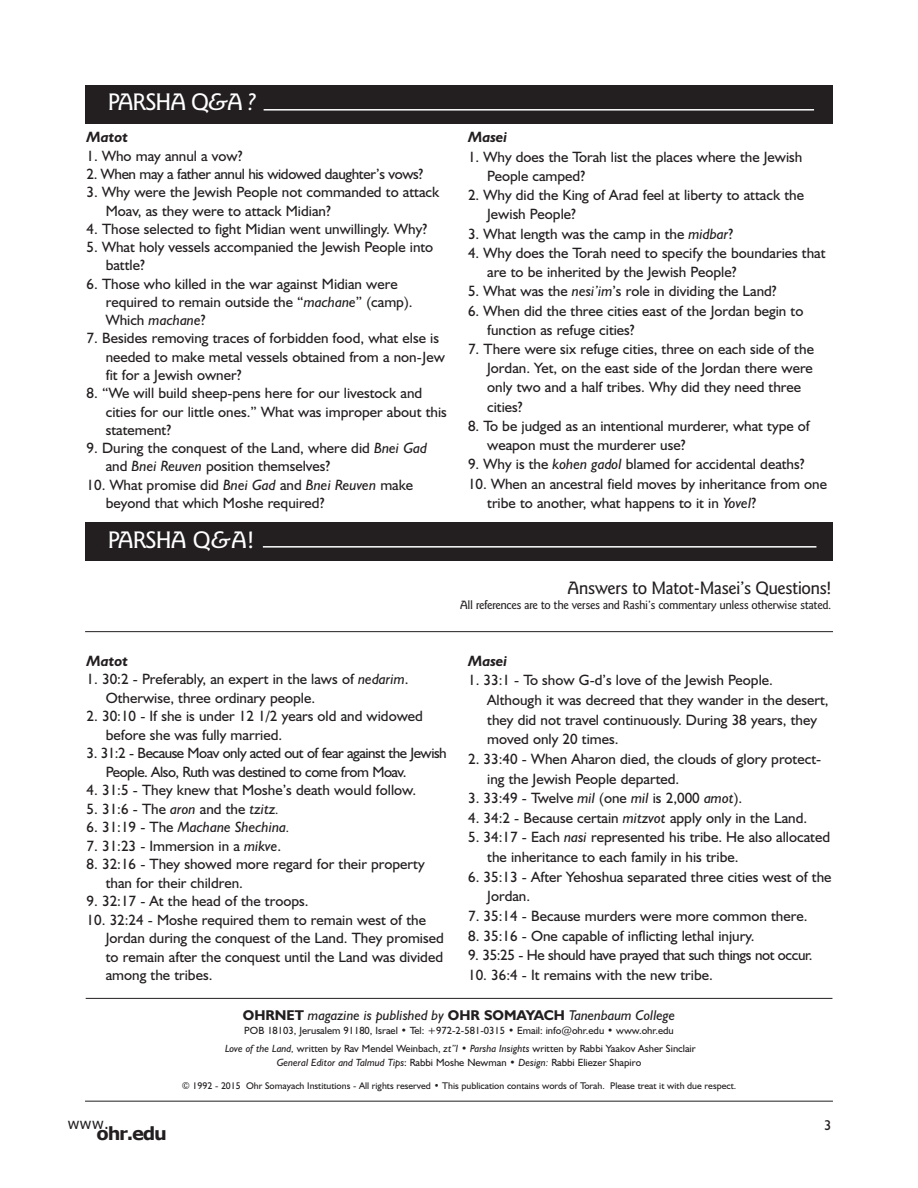
<style>
.page{position:relative;width:918px;height:1188px;background:#fff}
.page>*{position:absolute;margin:0;border:0;box-sizing:border-box;transform-origin:0 0}
.t1{font:500 24px "Goudy Sans IT Cby BT";letter-spacing:-.055em;color:#fff}
.t2{font:500 18px "Goudy Sans IT Cby BT";letter-spacing:-.04em;color:#231f20}
.t3{font:700 18px "Verdana";letter-spacing:-.07em;color:#231f20}
.t4{font:15px/18.3px "Humanist 521 BT";color:#231f20}
.t5{font:15px "Humanist 521 BT";letter-spacing:-.025em;color:#231f20}
.t6{font:15px/18.5px "Humanist 521 BT";letter-spacing:-.03em;color:#231f20}
.t7{font:italic 15px "Humanist 521 BT";color:#231f20}
.t8{font:italic 700 15px "Humanist 521 BT";color:#231f20}
.t9{font:15px "Verdana";color:#231f20}
.t10{font:italic 14.25px "Humanist 521 BT";color:#231f20}
.t11{font:14.25px "Humanist 521 BT";color:#231f20}
.t12{font:500 12px "Goudy Sans IT Cby BT";letter-spacing:-.035em;color:#231f20}
.t13{font:10.5px/18px "Humanist 521 BT";color:#231f20;text-align:center}
.t14{font:9.75px "Humanist 521 BT";color:#231f20}
.s1{font-style:italic}
.s2{font-style:normal}
.s3{font-weight:700;font-style:normal}
</style>
<div class="page">
<hr style="left:85px;top:1101px;width:748px;height:1px;background:#231f20">
<div style="left:85px;top:85px;width:748px;height:38px;background:#231f20"></div>
<div style="left:85px;top:522px;width:748px;height:39px;background:#231f20"></div>
<hr style="left:264px;top:109px;width:550px;height:2px;background:#fff">
<hr style="left:263px;top:546px;width:553px;height:2px;background:#fff">
<hr style="left:85px;top:631px;width:748px;height:1px;background:#231f20">
<hr style="left:86px;top:998px;width:746px;height:1px;background:#231f20">
<h1 class="t1" style="left:108px;top:88px;width:150px">PARSHA Q<span class="s1">&amp;</span>A <span class="s1">?</span></h1>
<p class="t8" style="left:87px;top:128px;width:43px">Matot</p>
<p class="t4" style="left:87px;top:146px;width:157px">1. Who may annul a vow?</p>
<p class="t5" style="left:87px;top:165px;width:338px">2. When may a father annul his widowed daughter’s vows?</p>
<p class="t4" style="left:106px;top:183px;width:335px;text-indent:-19px">3. Why were the Jewish People not commanded to attack<br>Moav, as they were to attack Midian?</p>
<p class="t4" style="left:87px;top:219px;width:342px">4. Those selected to fight Midian went unwillingly. Why?</p>
<p class="t4" style="left:106px;top:238px;width:329px;text-indent:-19px">5. What holy vessels accompanied the Jewish People into battle?</p>
<p class="t4" style="left:106px;top:274px;width:308px;text-indent:-19px">6. Those who killed in the war against Midian were required to remain outside the “<span class="s1">machane</span>” (camp).<br>Which <span class="s1">machane</span>?</p>
<p class="t4" style="left:106px;top:329px;width:341px;text-indent:-19px">7. Besides removing traces of forbidden food, what else is needed to make metal vessels obtained from a non-Jew fit for a Jewish owner?</p>
<p class="t4" style="left:106px;top:384px;width:343px;text-indent:-19px">8. “We will build sheep-pens here for our livestock and cities for our little ones.” What was improper about this statement?</p>
<p class="t4" style="left:106px;top:439px;width:323px;text-indent:-19px">9. During the conquest of the Land, where did <span class="s1">Bnei Gad </span>and <span class="s1">Bnei Reuven</span> position themselves?</p>
<p class="t4" style="left:106px;top:475px;width:309px;text-indent:-19px">10. What promise did <span class="s1">Bnei Gad</span> and <span class="s1">Bnei Reuven</span> make beyond that which Moshe required?</p>
<h1 class="t1" style="left:108px;top:525px;width:148px">PARSHA Q<span class="s1">&amp;</span>A!</h1>
<p class="t8" style="left:468px;top:128px;width:41px">Masei</p>
<p class="t4" style="left:487px;top:147px;width:317px;line-height:19.2px;text-indent:-19px">1. Why does the Torah list the places where the Jewish<br>People camped?</p>
<p class="t4" style="left:487px;top:185px;width:318px;line-height:19.2px;text-indent:-19px">2. Why did the King of Arad feel at liberty to attack the<br>Jewish People?</p>
<p class="t4" style="left:468px;top:224px;width:267px">3. What length was the camp in the <span class="s1">midbar</span>?</p>
<p class="t4" style="left:487px;top:243px;width:340px;line-height:19.2px;text-indent:-19px">4. Why does the Torah need to specify the boundaries that are to be inherited by the Jewish People?</p>
<p class="t4" style="left:468px;top:282px;width:310px">5. What was the <span class="s1">nesi’im</span>’s role in dividing the Land?</p>
<p class="t4" style="left:487px;top:301px;width:318px;line-height:19.2px;text-indent:-19px">6. When did the three cities east of the Jordan begin to function as refuge cities?</p>
<p class="t4" style="left:487px;top:339px;width:328px;line-height:19.2px;text-indent:-19px">7. There were six refuge cities, three on each side of the Jordan. Yet, on the east side of the Jordan there were only two and a half tribes. Why did they need three cities?</p>
<p class="t4" style="left:487px;top:416px;width:324px;line-height:19.2px;text-indent:-19px">8. To be judged as an intentional murderer, what type of weapon must the murderer use?</p>
<p class="t4" style="left:468px;top:455px;width:338px">9. Why is the <span class="s1">kohen gadol</span> blamed for accidental deaths?</p>
<p class="t4" style="left:487px;top:474px;width:341px;line-height:19.2px;text-indent:-19px">10. When an ancestral field moves by inheritance from one tribe to another, what happens to it in <span class="s1">Yovel</span>?</p>
<p class="t2" style="left:567px;top:578px;width:266px">Answers to Matot-Masei’s Questions!</p>
<p class="t12" style="left:460px;top:598px;width:373px">All references are to the verses and Rashi’s commentary unless otherwise stated.</p>
<p class="t8" style="left:87px;top:652px;width:43px">Matot</p>
<p class="t4" style="left:106px;top:670px;width:304px;text-indent:-19px">1. 30:2 - Preferably, an expert in the laws of <span class="s1">nedarim</span>.<br>Otherwise, three ordinary people.</p>
<p class="t4" style="left:106px;top:707px;width:319px;text-indent:-19px">2. 30:10 - If she is under 12 1/2 years old and widowed before she was fully married.</p>
<p class="t6" style="left:106px;top:744px;width:343px;text-indent:-19px">3. 31:2 - Because Moav only acted out of fear against the Jewish<br>People. Also, Ruth was destined to come from Moav.</p>
<p class="t4" style="left:87px;top:781px;width:331px">4. 31:5 - They knew that Moshe’s death would follow.</p>
<p class="t4" style="left:87px;top:799px;width:194px">5. 31:6 - The <span class="s1">aron</span> and the <span class="s1">tzitz.</span></p>
<p class="t7" style="left:87px;top:818px;width:205px"><span class="s2">6. 31:19 - The</span> Machane Shechina.</p>
<p class="t4" style="left:87px;top:836px;width:196px">7. 31:23 - Immersion in a <span class="s1">mikve</span>.</p>
<p class="t4" style="left:106px;top:855px;width:320px;text-indent:-19px">8. 32:16 - They showed more regard for their property than for their children.</p>
<p class="t4" style="left:87px;top:892px;width:224px">9. 32:17 - At the head of the troops.</p>
<p class="t4" style="left:106px;top:910px;width:340px;text-indent:-19px">10. 32:24 - Moshe required them to remain west of the Jordan during the conquest of the Land. They promised to remain after the conquest until the Land was divided among the tribes.</p>
<p class="t8" style="left:468px;top:652px;width:41px">Masei</p>
<p class="t4" style="left:487px;top:670px;width:343px;line-height:19.6px;text-indent:-19px">1. 33:1 - To show G-d’s love of the Jewish People.<br>Although it was decreed that they wander in the desert, they did not travel continuously. During 38 years, they moved only 20 times.</p>
<p class="t4" style="left:487px;top:749px;width:336px;line-height:19.6px;text-indent:-19px">2. 33:40 - When Aharon died, the clouds of glory protect&shy;ing the Jewish People departed.</p>
<p class="t4" style="left:468px;top:789px;width:276px">3. 33:49 - Twelve <span class="s1">mil</span> (one <span class="s1">mil</span> is 2,000 <span class="s1">amot</span>).</p>
<p class="t4" style="left:468px;top:808px;width:341px">4. 34:2 - Because certain <span class="s1">mitzvot</span> apply only in the Land.</p>
<p class="t4" style="left:487px;top:827px;width:344px;line-height:19.6px;text-indent:-19px">5. 34:17 - Each <span class="s1">nasi</span> represented his tribe. He also allocated the inheritance to each family in his tribe.</p>
<p class="t4" style="left:487px;top:867px;width:346px;line-height:19.6px;text-indent:-19px">6. 35:13 - After Yehoshua separated three cities west of the<br>Jordan.</p>
<p class="t4" style="left:468px;top:907px;width:341px">7. 35:14 - Because murders were more common there.</p>
<p class="t4" style="left:468px;top:926px;width:288px">8. 35:16 - One capable of inflicting lethal injury.</p>
<p class="t5" style="left:468px;top:946px;width:346px">9. 35:25 - He should have prayed that such things not occur.</p>
<p class="t4" style="left:468px;top:966px;width:246px">10. 36:4 - It remains with the new tribe.</p>
<p class="t10" style="left:243px;top:1006px;width:434px"><span class="s3">OHRNET</span> magazine is published by <span class="s3">OHR SOMAYACH</span> Tanenbaum College</p>
<p class="t13" style="left:225px;top:1021px;width:472px">POB 18103, Jerusalem 91180, Israel • Tel: +972-2-581-0315 • Email: info@ohr.edu • www.ohr.edu<br><span class="s1">Love of the Land,</span> written by Rav Mendel Weinbach, <span class="s1">zt”l</span> • <span class="s1">Parsha Insights</span> written by Rabbi Yaakov Asher Sinclair</p>
<p class="t13" style="left:277px;top:1053px;width:366px"><span class="s1">General Editor and Talmud Tips</span>: Rabbi Moshe Newman • <span class="s1">Design:</span> Rabbi Eliezer Shapiro</p>
<p class="t14" style="left:182px;top:1080px;width:556px">© 1992 - 2015 Ohr Somayach Institutions - All rights reserved • This publication contains words of Torah. Please treat it with due respect.</p>
<p class="t9" style="left:67px;top:1114px;width:43px">www.</p>
<p class="t11" style="left:824px;top:1117px;width:9px">3</p>
<p class="t3" style="left:97px;top:1122px;width:72px">ohr.edu</p>
</div>
